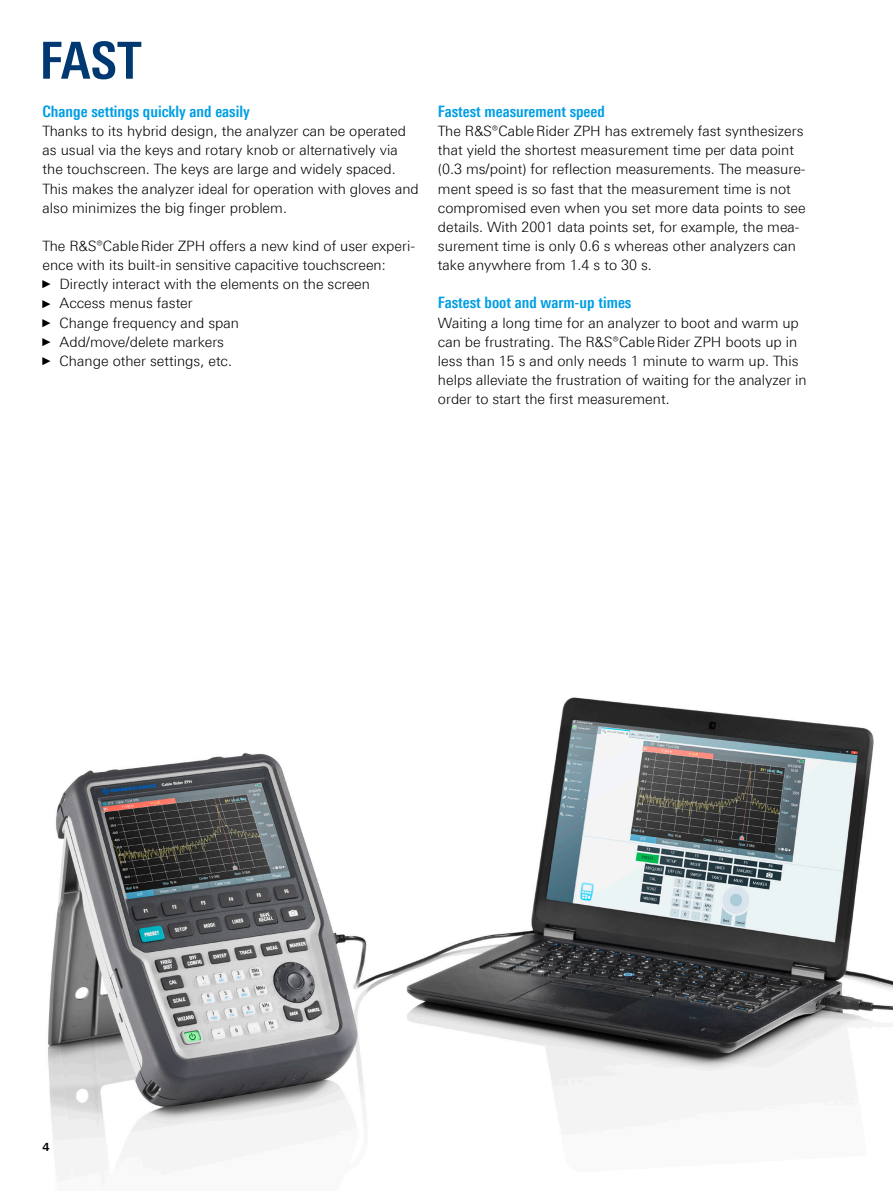
<style>
.page{position:relative;width:893px;height:1191px;background:#fff}
.page>*{position:absolute;margin:0;border:0;box-sizing:border-box;transform-origin:0 0}
.Seiten_Headline_34Pt{font:700 51px "Linotype Univers 620 Cn";color:#003872}
.Absatzfett_cyan{font:700 15.75px "Linotype Univers 620 Cn";color:#009ee3}
.Haupttext_ohne_Absta{font:300 14.25px/19.2px "Linotype Univers 330";color:#000}
.Haupttext{font:300 14.25px/19.2px "Linotype Univers 330";color:#000}
.t1{font:700 11.25px "Linotype Univers 630";color:#000}
.s1{font-family:"Arial Narrow";font-weight:400;font-size:11.4px}
</style>
<div class="page">
<img style="left:48px;top:697px;width:845px;height:488px">
<p class="Seiten_Headline_34Pt" style="left:40px;top:30px;width:104px">FAST</p>
<p class="Absatzfett_cyan" style="left:43px;top:102px;width:209px">Change settings quickly and easily</p>
<p class="Haupttext_ohne_Absta" style="left:43px;top:121px;width:378px">Thanks to its hybrid design, the analyzer can be operated as usual via the keys and rotary knob or alternatively via the touchscreen. The keys are large and widely spaced.<br>This makes the analyzer ideal for operation with gloves and also minimizes the big finger problem.</p>
<p class="Haupttext" style="left:43px;top:236px;width:374px">The R&amp;S®CableRider ZPH offers a new kind of user experi&shy;ence with its built-in sensitive capacitive touchscreen:</p>
<p class="Haupttext_ohne_Absta" style="left:43px;top:274px;width:329px"><span class="s1">►</span> Directly interact with the elements on the screen</p>
<p class="Haupttext_ohne_Absta" style="left:43px;top:293px;width:152px"><span class="s1">►</span> Access menus faster</p>
<p class="Haupttext_ohne_Absta" style="left:43px;top:313px;width:198px"><span class="s1">►</span> Change frequency and span</p>
<p class="Haupttext_ohne_Absta" style="left:43px;top:332px;width:183px"><span class="s1">►</span> Add/move/delete markers</p>
<p class="Haupttext_ohne_Absta" style="left:43px;top:351px;width:191px"><span class="s1">►</span> Change other settings, etc.</p>
<p class="Absatzfett_cyan" style="left:438px;top:102px;width:168px">Fastest measurement speed</p>
<p class="Haupttext_ohne_Absta" style="left:438px;top:121px;width:369px">The R&amp;S®CableRider ZPH has extremely fast synthesizers that yield the shortest measurement time per data point (0.3 ms/point) for reflection measurements. The measure&shy;ment speed is so fast that the measurement time is not compromised even when you set more data points to see details. With 2001 data points set, for example, the mea&shy;surement time is only 0.6 s whereas other analyzers can take anywhere from 1.4 s to 30 s.</p>
<p class="Absatzfett_cyan" style="left:438px;top:293px;width:195px">Fastest boot and warm-up times</p>
<p class="Haupttext_ohne_Absta" style="left:438px;top:313px;width:370px">Waiting a long time for an analyzer to boot and warm up can be frustrating. The R&amp;S®CableRider ZPH boots up in less than 15 s and only needs 1 minute to warm up. This helps alleviate the frustration of waiting for the analyzer in order to start the first measurement.</p>
<p class="t1" style="left:43px;top:1139px;width:9px">4</p>
</div>
